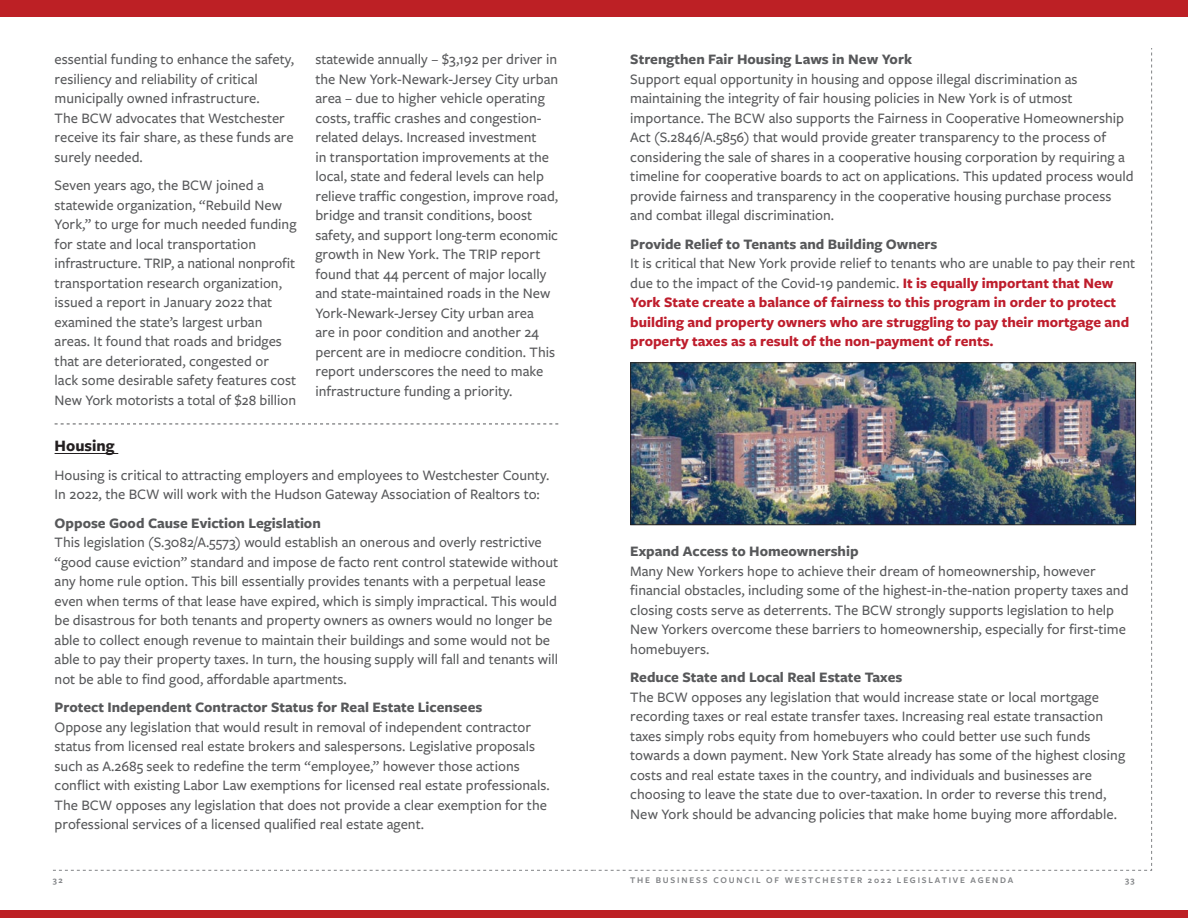
<style>
.page{position:relative;width:1188px;height:918px;background:#fff}
.page>*{position:absolute;margin:0;border:0;box-sizing:border-box;transform-origin:0 0}
.t1{font:700 16.5px "Freight Sans Pro";color:#231f20}
.t2{font:500 15px/19.5px "Freight Sans Pro";color:#57585a}
.t3{font:700 15px/19.5px "Freight Sans Pro";color:#be1d2c}
.t4{font:700 15px "Freight Sans Pro";color:#57585a}
.t5{font:600 9px "Freight Sans Pro";letter-spacing:.2em;color:#808285}
.s1{font-weight:500;color:#57585a}
</style>
<div class="page">
<div style="left:0;top:0;width:1188px;height:17px;background:#bd2025"></div>
<div style="left:0;top:910px;width:1188px;height:8px;background:#bd2025"></div>
<hr style="left:55px;top:453px;width:63px;height:1px;background:#231f20">
<img style="left:632px;top:364px;width:502px;height:159px">
<div style="left:630px;top:362px;width:506px;height:163px;border:1px solid #231f20"></div>
<p class="t2" style="left:55px;top:49px;width:241px">essential funding to enhance the safety, resiliency and reliability of critical municipally owned infrastructure.<br>The BCW advocates that Westchester receive its fair share, as these funds are surely needed.</p>
<p class="t2" style="left:55px;top:175px;width:243px">Seven years ago, the BCW joined a statewide organization, “Rebuild New York,” to urge for much needed funding for state and local transportation infrastructure. TRIP, a national nonprofit transportation research organization, issued a report in January 2022 that examined the state’s largest urban areas. It found that roads and bridges that are deteriorated, congested or lack some desirable safety features cost New York motorists a total of $28 billion</p>
<p class="t2" style="left:315px;top:49px;width:244px">statewide annually – $3,192 per driver in the New York-Newark-Jersey City urban area – due to higher vehicle operating costs, traffic crashes and congestion&shy;related delays. Increased investment<br>in transportation improvements at the local, state and federal levels can help relieve traffic congestion, improve road, bridge and transit conditions, boost safety, and support long-term economic growth in New York. The TRIP report found that 44 percent of major locally and state-maintained roads in the New York-Newark-Jersey City urban area<br>are in poor condition and another 24 percent are in mediocre condition. This report underscores the need to make infrastructure funding a priority.</p>
<p class="t1" style="left:55px;top:435px;width:61px">Housing</p>
<p class="t2" style="left:55px;top:465px;width:496px">Housing is critical to attracting employers and employees to Westchester County.<br>In 2022, the BCW will work with the Hudson Gateway Association of Realtors to:</p>
<p class="t4" style="left:55px;top:513px;width:268px">Oppose Good Cause Eviction Legislation</p>
<p class="t2" style="left:55px;top:532px;width:505px">This legislation (S.3082/A.5573) would establish an onerous and overly restrictive “good cause eviction” standard and impose de facto rent control statewide without any home rule option. This bill essentially provides tenants with a perpetual lease even when terms of that lease have expired, which is simply impractical. This would be disastrous for both tenants and property owners as owners would no longer be able to collect enough revenue to maintain their buildings and some would not be able to pay their property taxes. In turn, the housing supply will fall and tenants will not be able to find good, affordable apartments.</p>
<p class="t4" style="left:55px;top:697px;width:429px">Protect Independent Contractor Status for Real Estate Licensees</p>
<p class="t2" style="left:55px;top:717px;width:497px">Oppose any legislation that would result in removal of independent contractor status from licensed real estate brokers and salespersons. Legislative proposals such as A.2685 seek to redefine the term “employee,” however those actions conflict with existing Labor Law exemptions for licensed real estate professionals.<br>The BCW opposes any legislation that does not provide a clear exemption for the professional services of a licensed qualified real estate agent.</p>
<p class="t4" style="left:630px;top:49px;width:283px">Strengthen Fair Housing Laws in New York</p>
<p class="t2" style="left:630px;top:69px;width:505px">Support equal opportunity in housing and oppose illegal discrimination as maintaining the integrity of fair housing policies in New York is of utmost importance. The BCW also supports the Fairness in Cooperative Homeownership Act (S.2846/A.5856) that would provide greater transparency to the process of considering the sale of shares in a cooperative housing corporation by requiring a timeline for cooperative boards to act on applications. This updated process would provide fairness and transparency in the cooperative housing purchase process and combat illegal discrimination.</p>
<p class="t4" style="left:630px;top:234px;width:309px">Provide Relief to Tenants and Building Owners</p>
<p class="t3" style="left:630px;top:253px;width:506px"><span class="s1">It is critical that New York provide relief to tenants who are unable to pay their rent due to the impact of the Covid-19 pandemic.</span> It is equally important that New York State create a balance of fairness to this program in order to protect building and property owners who are struggling to pay their mortgage and property taxes as a result of the non-payment of rents.</p>
<p class="t4" style="left:630px;top:541px;width:230px">Expand Access to Homeownership</p>
<p class="t2" style="left:630px;top:561px;width:500px">Many New Yorkers hope to achieve their dream of homeownership, however financial obstacles, including some of the highest-in-the-nation property taxes and closing costs serve as deterrents. The BCW strongly supports legislation to help New Yorkers overcome these barriers to homeownership, especially for first-time homebuyers.</p>
<p class="t4" style="left:630px;top:667px;width:274px">Reduce State and Local Real Estate Taxes</p>
<p class="t2" style="left:630px;top:687px;width:496px">The BCW opposes any legislation that would increase state or local mortgage recording taxes or real estate transfer taxes. Increasing real estate transaction taxes simply robs equity from homebuyers who could better use such funds towards a down payment. New York State already has some of the highest closing costs and real estate taxes in the country, and individuals and businesses are choosing to leave the state due to over-taxation. In order to reverse this trend, New York should be advancing policies that make home buying more affordable.</p>
<p class="t5" style="left:53px;top:874px;width:11px">32</p>
<p class="t5" style="left:630px;top:874px;width:385px">THE BUSINESS COUNCIL OF WESTCHESTER 2022 LEGISLATIVE AGENDA</p>
<p class="t5" style="left:1125px;top:874px;width:11px">33</p>
</div>
